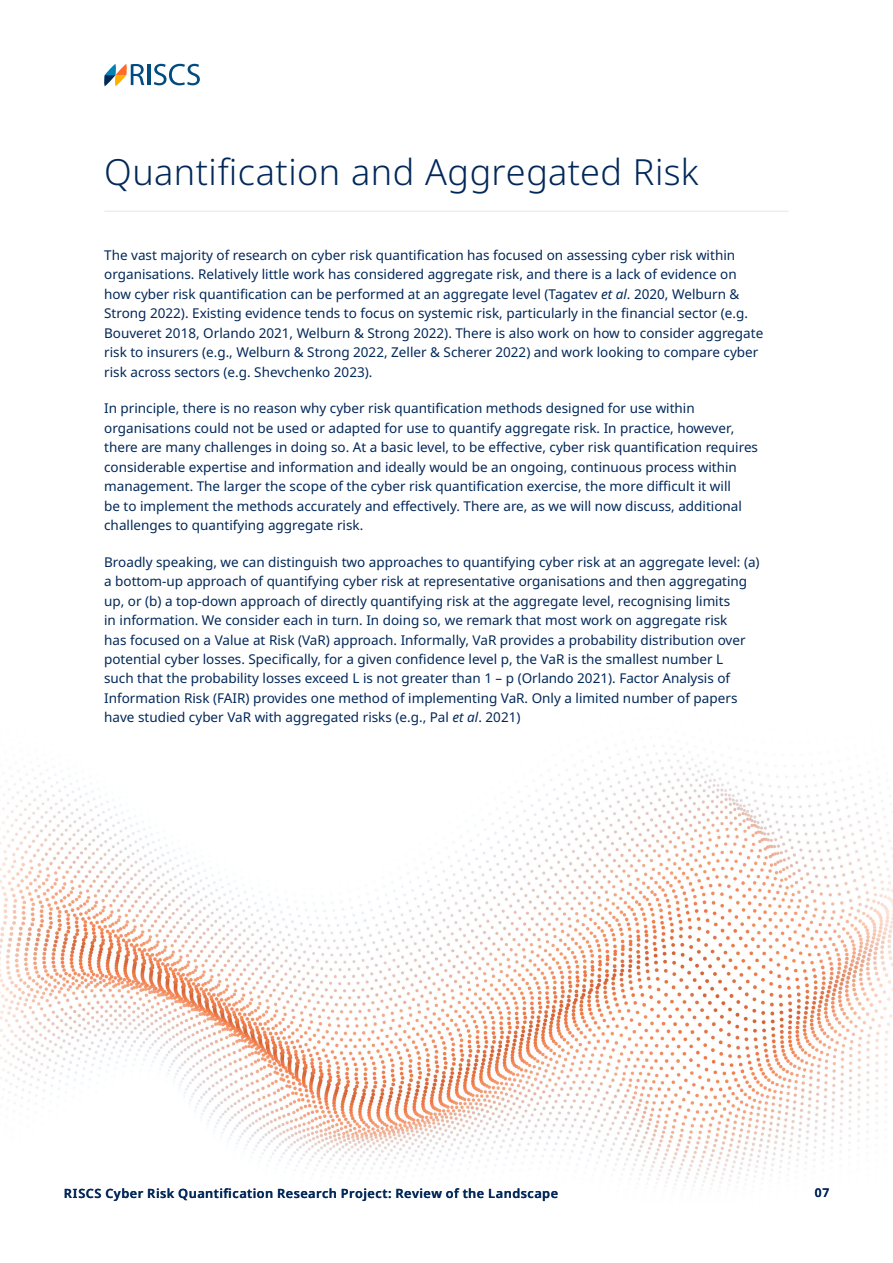
<style>
.page{position:relative;width:893px;height:1263px;background:#fff}
.page>*{position:absolute;margin:0;border:0;box-sizing:border-box;transform-origin:0 0}
.t1{font:300 36px "Noto Sans";letter-spacing:.015em;color:#022859}
.t2{font:13.5px/19.5px "Noto Sans";color:#022859}
.t3{font:600 12.75px "Noto Sans";letter-spacing:.035em;color:#022859}
.t4{font:600 12px "Noto Sans";color:#022859}
.s1{font-style:italic}
</style>
<div class="page">
<img style="left:0;top:745px;width:893px;height:442px">
<hr style="left:105px;top:211px;width:683px;height:1px;background:#ededed">
<svg style="left:104px;top:64px;width:40px;height:22px"></svg>
<hr style="left:147px;top:64px;width:3px;height:21px;background:#004b80">
<svg style="left:154px;top:64px;width:46px;height:21px"></svg>
<h1 class="t1" style="left:104px;top:147px;width:596px">Quantification and Aggregated Risk</h1>
<p class="t2" style="left:104px;top:245px;width:661px">The vast majority of research on cyber risk quantification has focused on assessing cyber risk within organisations. Relatively little work has considered aggregate risk, and there is a lack of evidence on how cyber risk quantification can be performed at an aggregate level (Tagatev <span class="s1">et al</span>. 2020, Welburn &amp; Strong 2022). Existing evidence tends to focus on systemic risk, particularly in the financial sector (e.g.<br>Bouveret 2018, Orlando 2021, Welburn &amp; Strong 2022). There is also work on how to consider aggregate risk to insurers (e.g., Welburn &amp; Strong 2022, Zeller &amp; Scherer 2022) and work looking to compare cyber risk across sectors (e.g. Shevchenko 2023).</p>
<p class="t2" style="left:104px;top:399px;width:655px">In principle, there is no reason why cyber risk quantification methods designed for use within organisations could not be used or adapted for use to quantify aggregate risk. In practice, however, there are many challenges in doing so. At a basic level, to be effective, cyber risk quantification requires considerable expertise and information and ideally would be an ongoing, continuous process within management. The larger the scope of the cyber risk quantification exercise, the more difficult it will<br>be to implement the methods accurately and effectively. There are, as we will now discuss, additional challenges to quantifying aggregate risk.</p>
<p class="t2" style="left:104px;top:552px;width:657px">Broadly speaking, we can distinguish two approaches to quantifying cyber risk at an aggregate level: (a) a bottom-up approach of quantifying cyber risk at representative organisations and then aggregating up, or (b) a top-down approach of directly quantifying risk at the aggregate level, recognising limits<br>in information. We consider each in turn. In doing so, we remark that most work on aggregate risk<br>has focused on a Value at Risk (VaR) approach. Informally, VaR provides a probability distribution over potential cyber losses. Specifically, for a given confidence level p, the VaR is the smallest number L<br>such that the probability losses exceed L is not greater than 1 – p (Orlando 2021). Factor Analysis of Information Risk (FAIR) provides one method of implementing VaR. Only a limited number of papers have studied cyber VaR with aggregated risks (e.g., Pal <span class="s1">et al</span>. 2021)</p>
<p class="t3" style="left:64px;top:1184px;width:496px">RISCS Cyber Risk Quantification Research Project: Review of the Landscape</p>
<p class="t4" style="left:815px;top:1184px;width:16px">07</p>
</div>
